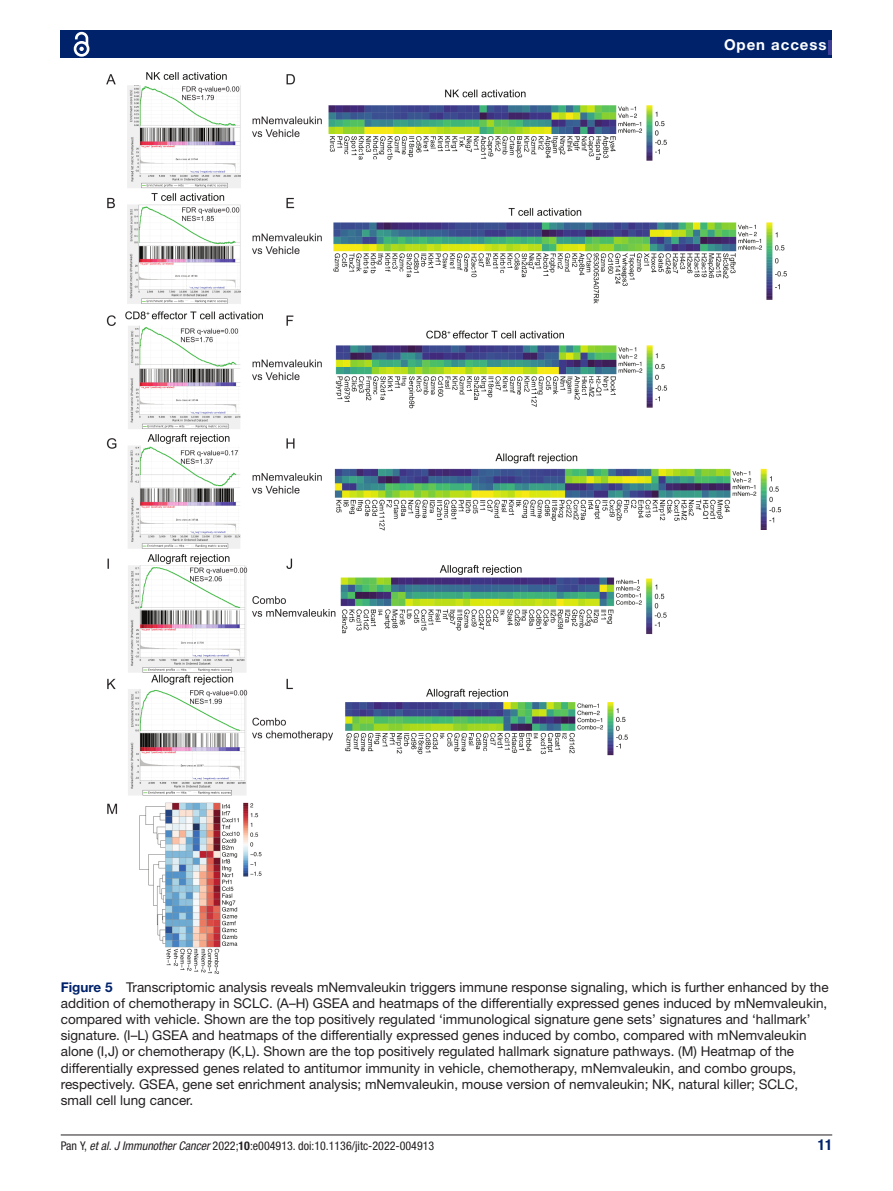
<style>
.page{position:relative;width:893px;height:1191px;background:#fff}
.page>*{position:absolute;margin:0;border:0;box-sizing:border-box;transform-origin:0 0}
.t1{font:700 15px "Helvetica Neue LT Std";letter-spacing:.065em;color:#fff}
.t2{font:700 condensed 15px "Helvetica Neue LT Std";color:#00226b}
.t3{font:13.5px/16.2px "Helvetica Neue LT Std";color:#231f20}
.t4{font:condensed 12px "Helvetica Neue LT Std";color:#231f20}
.s1{font-weight:700;color:#00226b}
.s2{font-style:italic}
.s3{font-weight:700}
</style>
<div class="page">
<hr style="left:61px;top:1134px;width:771px;height:1px;background:#231f20">
<div style="left:61px;top:31px;width:771px;height:27px;background:#00226b"></div>
<hr style="left:828px;top:40px;width:4px;height:15px;background:#414099">
<svg style="left:73px;top:31px;width:17px;height:26px"></svg>
<img style="left:107px;top:73px;width:679px;height:901px">
<p class="t1" style="left:724px;top:35px;width:104px">Open access</p>
<p class="t3" style="left:61px;top:978px;width:769px"><span class="s1">Figure 5</span> Transcriptomic analysis reveals mNemvaleukin triggers immune response signaling, which is further enhanced by the addition of chemotherapy in SCLC. (A–H) GSEA and heatmaps of the differentially expressed genes induced by mNemvaleukin, compared with vehicle. Shown are the top positively regulated ‘immunological signature gene sets’ signatures and ‘hallmark’ signature. (I–L) GSEA and heatmaps of the differentially expressed genes induced by combo, compared with mNemvaleukin alone (I,J) or chemotherapy (K,L). Shown are the top positively regulated hallmark signature pathways. (M) Heatmap of the differentially expressed genes related to antitumor immunity in vehicle, chemotherapy, mNemvaleukin, and combo groups, respectively. GSEA, gene set enrichment analysis; mNemvaleukin, mouse version of nemvaleukin; NK, natural killer; SCLC, small cell lung cancer.</p>
<p class="t4" style="left:61px;top:1138px;width:375px">Pan Y, <span class="s2">et al</span>. <span class="s2">J Immunother Cancer</span> 2022;<span class="s3">10</span>:e004913. doi:10.1136/jitc-2022-004913</p>
<p class="t2" style="left:818px;top:1135px;width:16px">11</p>
</div>
